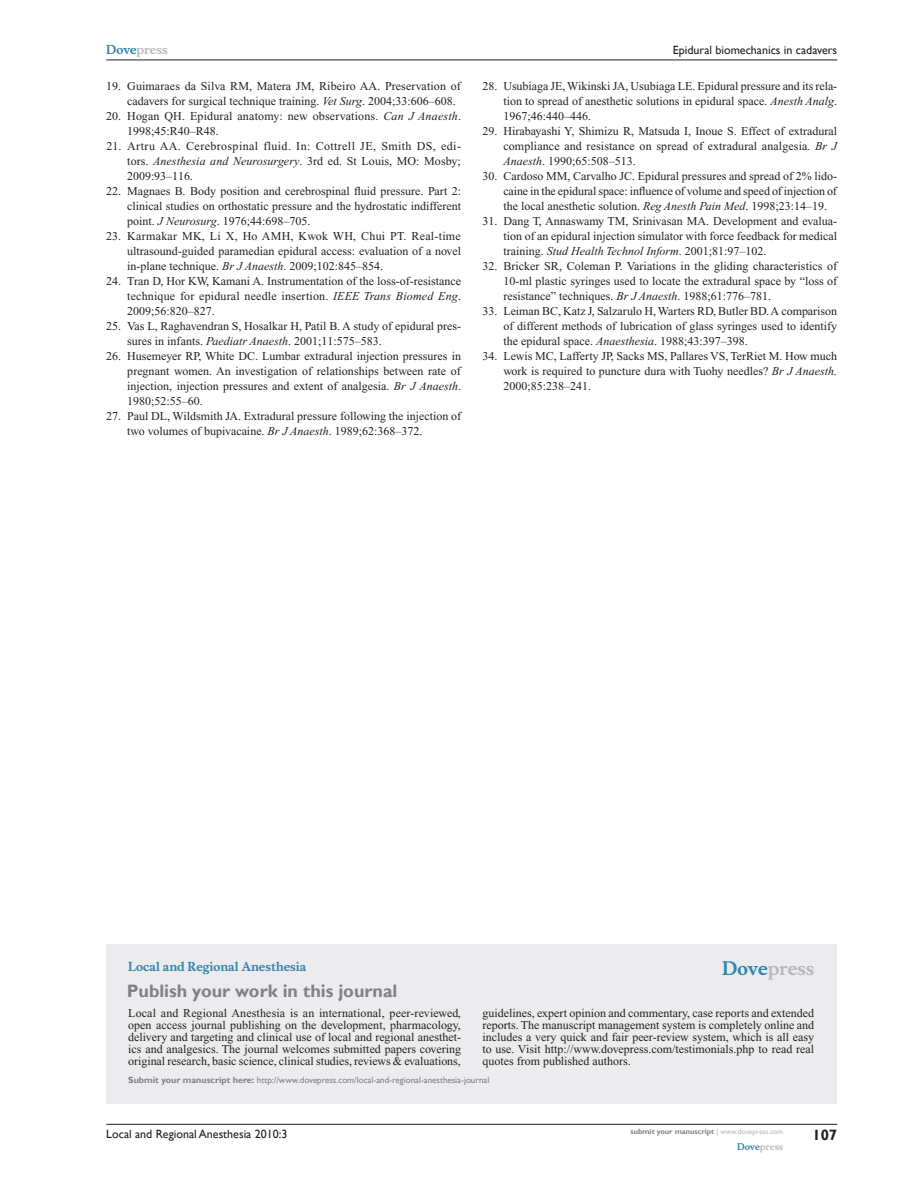
<style>
.page{position:relative;width:918px;height:1188px;background:#fff}
.page>*{position:absolute;margin:0;border:0;box-sizing:border-box;transform-origin:0 0}
.t1{font:700 18px "Gill Sans";color:#808285}
.t2{font:700 18px "Musee";color:#b8b9bc}
.t3{font:700 15px "Gill Sans";color:#231f20}
.t4{font:12px/15px "Times New Roman";color:#231f20;text-align:justify}
.t5{font:12px "Gill Sans";color:#231f20}
.t6{font:700 12px "Musee";color:#3485ae}
.t7{font:700 12px "Musee";color:#b8b9bc}
.t8{font:9px "Gill Sans";color:#808285}
.t9{font:700 9px "Musee";color:#b8b9bc}
.t10{font:700 7.5px "Gill Sans";color:#808285}
.s1{color:#3485ae}
.s2{font-style:italic}
.s3{font-weight:700}
.s4{font-weight:400;color:#b8b9bc}
</style>
<div class="page">
<div style="left:106px;top:944px;width:731px;height:159px;background:#ececee"></div>
<hr style="left:106px;top:1124px;width:731px;height:1px;background:#231f20">
<hr style="left:106px;top:60px;width:731px;height:1px;background:#231f20">
<p class="t7" style="left:106px;top:43px;width:63px"><span class="s1">Dove</span>press</p>
<p class="t4" style="left:127px;top:79px;width:335px;text-indent:-21px">19. Guimaraes da Silva RM, Matera JM, Ribeiro AA. Preservation of cadavers for surgical technique training. <span class="s2">Vet Surg</span>. 2004;33:606–608.</p>
<p class="t4" style="left:127px;top:109px;width:335px;text-indent:-21px">20. Hogan QH. Epidural anatomy: new observations. <span class="s2">Can J Anaesth</span>.<br>1998;45:R40–R48.</p>
<p class="t4" style="left:127px;top:139px;width:335px;text-indent:-21px">21. Artru AA. Cerebrospinal fluid. In: Cottrell JE, Smith DS, edi&shy;tors. <span class="s2">Anesthesia and Neurosurgery</span>. 3rd ed. St Louis, MO: Mosby; 2009:93–116.</p>
<p class="t4" style="left:127px;top:184px;width:335px;text-indent:-21px">22. Magnaes B. Body position and cerebrospinal fluid pressure. Part 2: clinical studies on orthostatic pressure and the hydrostatic indifferent point. <span class="s2">J Neurosurg</span>. 1976;44:698–705.</p>
<p class="t4" style="left:127px;top:229px;width:335px;text-indent:-21px">23. Karmakar MK, Li X, Ho AMH, Kwok WH, Chui PT. Real-time ultrasound-guided paramedian epidural access: evaluation of a novel in-plane technique. <span class="s2">Br J Anaesth</span>. 2009;102:845–854.</p>
<p class="t4" style="left:127px;top:274px;width:335px;text-indent:-21px">24. Tran D, Hor KW, Kamani A. Instrumentation of the loss-of-resistance technique for epidural needle insertion. <span class="s2">IEEE Trans Biomed Eng</span>.<br>2009;56:820–827.</p>
<p class="t4" style="left:127px;top:319px;width:335px;text-indent:-21px">25. Vas L, Raghavendran S, Hosalkar H, Patil B. A study of epidural pres&shy;sures in infants. <span class="s2">Paediatr Anaesth</span>. 2001;11:575–583.</p>
<p class="t4" style="left:127px;top:349px;width:335px;text-indent:-21px">26. Husemeyer RP, White DC. Lumbar extradural injection pressures in pregnant women. An investigation of relationships between rate of injection, injection pressures and extent of analgesia. <span class="s2">Br J Anaesth</span>.<br>1980;52:55–60.</p>
<p class="t4" style="left:127px;top:409px;width:335px;text-indent:-21px">27. Paul DL, Wildsmith JA. Extradural pressure following the injection of two volumes of bupivacaine. <span class="s2">Br J Anaesth</span>. 1989;62:368–372.</p>
<p class="t5" style="left:673px;top:43px;width:166px">Epidural biomechanics in cadavers</p>
<p class="t4" style="left:503px;top:79px;width:335px;text-indent:-21px">28. Usubiaga JE, Wikinski JA, Usubiaga LE. Epidural pressure and its rela&shy;tion to spread of anesthetic solutions in epidural space. <span class="s2">Anesth Analg</span>.<br>1967;46:440–446.</p>
<p class="t4" style="left:503px;top:124px;width:335px;text-indent:-21px">29. Hirabayashi Y, Shimizu R, Matsuda I, Inoue S. Effect of extradural compliance and resistance on spread of extradural analgesia. <span class="s2">Br J Anaesth</span>. 1990;65:508–513.</p>
<p class="t4" style="left:503px;top:169px;width:335px;text-indent:-21px">30. Cardoso MM, Carvalho JC. Epidural pressures and spread of 2% lido&shy;caine in the epidural space: influence of volume and speed of injection of the local anesthetic solution. <span class="s2">Reg Anesth Pain Med</span>. 1998;23:14–19.</p>
<p class="t4" style="left:503px;top:214px;width:335px;text-indent:-21px">31. Dang T, Annaswamy TM, Srinivasan MA. Development and evalua&shy;tion of an epidural injection simulator with force feedback for medical training. <span class="s2">Stud Health Technol Inform</span>. 2001;81:97–102.</p>
<p class="t4" style="left:503px;top:259px;width:335px;text-indent:-21px">32. Bricker SR, Coleman P. Variations in the gliding characteristics of 10-ml plastic syringes used to locate the extradural space by “loss of resistance” techniques. <span class="s2">Br J Anaesth</span>. 1988;61:776–781.</p>
<p class="t4" style="left:503px;top:304px;width:335px;text-indent:-21px">33. Leiman BC, Katz J, Salzarulo H, Warters RD, Butler BD. A comparison of different methods of lubrication of glass syringes used to identify the epidural space. <span class="s2">Anaesthesia</span>. 1988;43:397–398.</p>
<p class="t4" style="left:503px;top:349px;width:335px;text-indent:-21px">34. Lewis MC, Lafferty JP, Sacks MS, Pallares VS, TerRiet M. How much work is required to puncture dura with Tuohy needles? <span class="s2">Br J Anaesth.<br></span>2000;85:238–241.</p>
<p class="t6" style="left:128px;top:959px;width:180px">Local and Regional Anesthesia</p>
<h1 class="t1" style="left:127px;top:980px;width:272px">Publish your work in this journal</h1>
<h1 class="t2" style="left:722px;top:958px;width:94px"><span class="s1">Dove</span>press</h1>
<p class="t4" style="left:128px;top:1007px;width:334px;line-height:12px">Local and Regional Anesthesia is an international, peer-reviewed, open access journal publishing on the development, pharmacology, delivery and targeting and clinical use of local and regional anesthet&shy;ics and analgesics. The journal welcomes submitted papers covering original research, basic science, clinical studies, reviews &amp; evaluations,</p>
<p class="t4" style="left:482px;top:1007px;width:333px;line-height:12px">guidelines, expert opinion and commentary, case reports and extended reports. The manuscript management system is completely online and includes a very quick and fair peer-review system, which is all easy to use. Visit http://www.dovepress.com/testimonials.php to read real quotes from published authors.</p>
<p class="t8" style="left:128px;top:1075px;width:363px"><span class="s3">Submit your manuscript here:</span> http://www.dovepress.com/local-and-regional-anesthesia-journal</p>
<p class="t5" style="left:106px;top:1127px;width:183px">Local and Regional Anesthesia 2010:3</p>
<p class="t10" style="left:631px;top:1127px;width:154px">submit your manuscript <span class="s4">| www.dovepress.com</span></p>
<p class="t9" style="left:737px;top:1141px;width:48px"><span class="s1">Dove</span>press</p>
<p class="t3" style="left:812px;top:1126px;width:26px">107</p>
</div>
